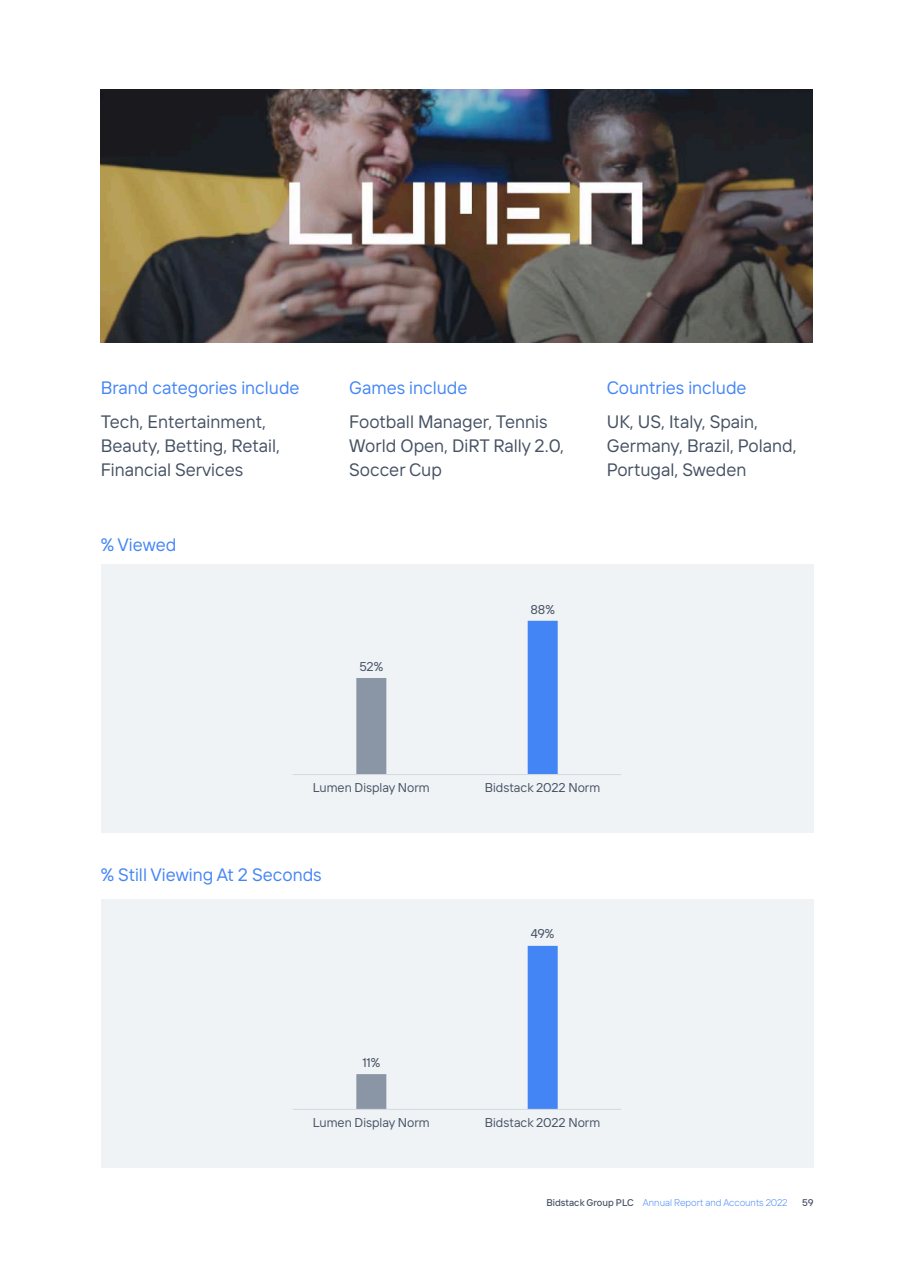
<style>
.page{position:relative;width:902px;height:1272px;background:#fff}
.page>*{position:absolute;margin:0;border:0;box-sizing:border-box;transform-origin:0 0}
.B1{font:18px/24px "TT Interphases";color:#455163}
.B1-2{font:18px "TT Interphases";color:#4485f6}
.B2{font:12.75px "TT Interphases";color:#455163}
.t1{font:300 9.75px "TT Interphases";color:#4485f6}
.t2{font:500 9.75px "TT Interphases";color:#455163}
.s1{font-weight:500;color:#455163}
</style>
<div class="page">
<img style="left:100px;top:89px;width:713px;height:253px">
<div style="left:100px;top:564px;width:713px;height:268px;background:#eff3f6"></div>
<div style="left:100px;top:899px;width:713px;height:268px;background:#eff3f6"></div>
<div style="left:356px;top:678px;width:30px;height:96px;background:#8a95a5"></div>
<div style="left:528px;top:621px;width:30px;height:153px;background:#4485f6"></div>
<hr style="left:293px;top:774px;width:328px;height:1px;background:#d4d9df">
<div style="left:356px;top:1074px;width:30px;height:35px;background:#8a95a5"></div>
<div style="left:528px;top:946px;width:30px;height:163px;background:#4485f6"></div>
<hr style="left:293px;top:1109px;width:328px;height:1px;background:#d4d9df">
<p class="B1-2" style="left:101px;top:376px;width:200px">Brand categories include</p>
<p class="B1-2" style="left:349px;top:376px;width:120px">Games include</p>
<p class="B1-2" style="left:607px;top:376px;width:141px">Countries include</p>
<p class="B1" style="left:101px;top:410px;width:181px">Tech, Entertainment,<br>Beauty, Betting, Retail,<br>Financial Services</p>
<p class="B1" style="left:349px;top:410px;width:217px">Football Manager, Tennis<br>World Open, DiRT Rally 2.0,<br>Soccer Cup</p>
<p class="B1" style="left:607px;top:410px;width:191px">UK, US, Italy, Spain,<br>Germany, Brazil, Poland,<br>Portugal, Sweden</p>
<p class="B1-2" style="left:101px;top:534px;width:77px">% Viewed</p>
<p class="B2" style="left:359px;top:658px;width:25px">52%</p>
<p class="B2" style="left:313px;top:780px;width:118px">Lumen Display Norm</p>
<p class="B1-2" style="left:101px;top:864px;width:223px">% Still Viewing At 2 Seconds</p>
<p class="B2" style="left:362px;top:1055px;width:20px">11%</p>
<p class="B2" style="left:313px;top:1115px;width:118px">Lumen Display Norm</p>
<p class="B2" style="left:530px;top:601px;width:26px">88%</p>
<p class="B2" style="left:485px;top:780px;width:117px">Bidstack 2022 Norm</p>
<p class="B2" style="left:531px;top:925px;width:25px">49%</p>
<p class="B2" style="left:485px;top:1115px;width:117px">Bidstack 2022 Norm</p>
<p class="t1" style="left:546px;top:1196px;width:243px"><span class="s1">Bidstack Group PLC</span> Annual Report and Accounts 2022</p>
<p class="t2" style="left:802px;top:1196px;width:13px">59</p>
</div>
